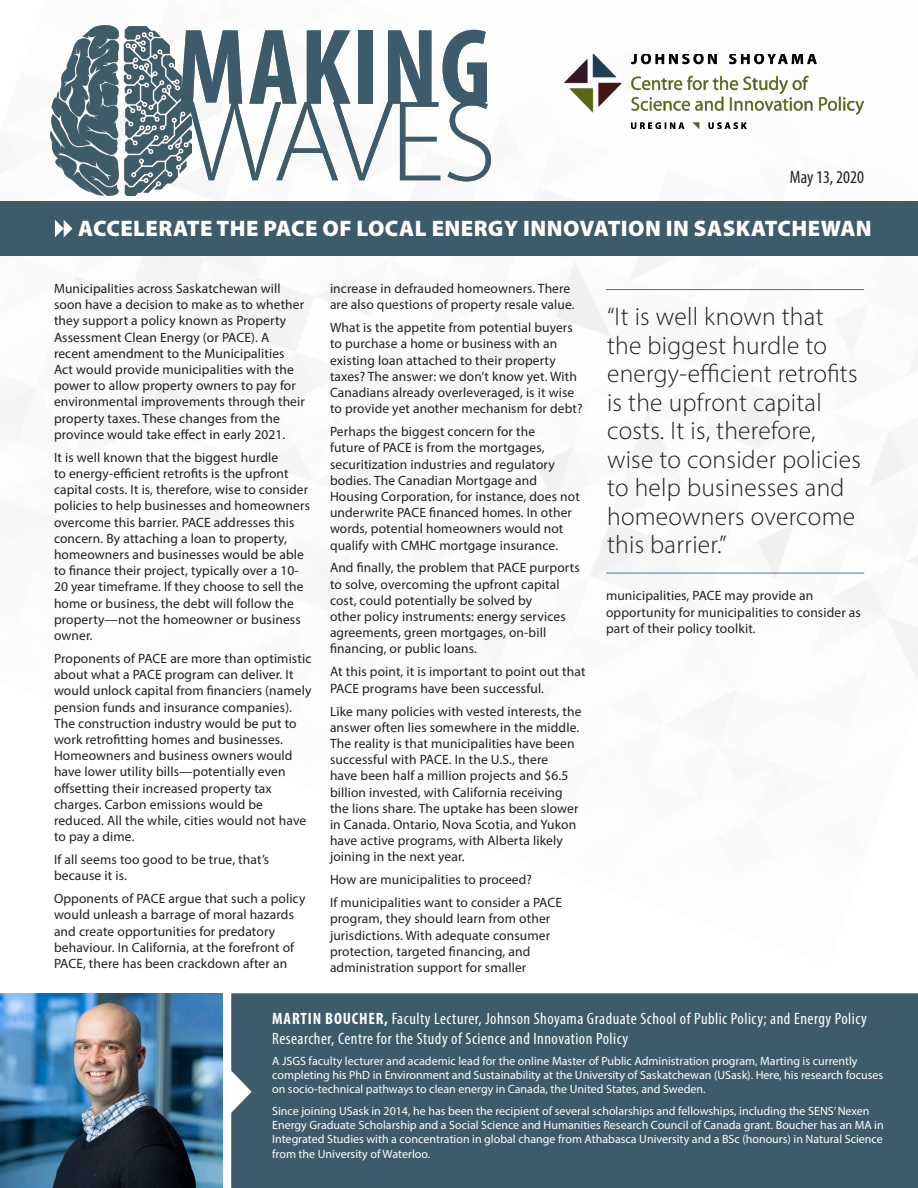
<style>
.page{position:relative;width:918px;height:1188px;background:#fff}
.page>*{position:absolute;margin:0;border:0;box-sizing:border-box;transform-origin:0 0}
.t1{font:300 115.95px "Myriad Pro";letter-spacing:-.04em;color:#3d5b6a}
.t2{font:700 condensed 108.6px "Myriad Pro";letter-spacing:.02em;color:#3d5b6a}
.t3{font:300 25.5px/28.5px "Myriad Pro";letter-spacing:.01em;color:#231f20}
.MAIN_TITLE{font:900 22.5px "Myriad Pro";letter-spacing:.02em;color:#fff}
.t4{font:condensed 18px "Myriad Pro";color:#231f20}
.t5{font:condensed 16.5px/19.8px "Myriad Pro";letter-spacing:.03em;color:#fff}
.PROGRAM_COPY{font:13.5px/16.2px "Myriad Pro";letter-spacing:.01em;color:#231f20}
.t6{font:12px/14.4px "Myriad Pro";color:#fff}
.s1{font-weight:700}
</style>
<div class="page">
<img style="left:0;top:25px;width:918px;height:681px">
<div style="left:0;top:201px;width:918px;height:55px;background:#3d5b6a"></div>
<div style="left:231px;top:993px;width:687px;height:195px;background:#3d5b6a"></div>
<img style="left:0;top:993px;width:222px;height:195px">
<svg style="left:55px;top:220px;width:17px;height:17px"></svg>
<hr style="left:606px;top:289px;width:258px;height:1px;background:#51758c">
<hr style="left:606px;top:573px;width:258px;height:1px;background:#51758c">
<p class="t2" style="left:177px;top:0;width:316px">MAKING</p>
<p class="t1" style="left:187px;top:72px;width:311px">WAVES</p>
<p class="t4" style="left:790px;top:166px;width:76px">May 13, 2020</p>
<p class="MAIN_TITLE" style="left:78px;top:213px;width:795px">ACCELERATE THE PACE OF LOCAL ENERGY INNOVATION IN SASKATCHEWAN</p>
<p class="PROGRAM_COPY" style="left:54px;top:280px;width:252px">Municipalities across Saskatchewan will soon have a decision to make as to whether they support a policy known as Property Assessment Clean Energy (or PACE). A recent amendment to the Municipalities Act would provide municipalities with the power to allow property owners to pay for environmental improvements through their property taxes. These changes from the province would take effect in early 2021.</p>
<p class="PROGRAM_COPY" style="left:54px;top:449px;width:258px">It is well known that the biggest hurdle<br>to energy-efficient retrofits is the upfront capital costs. It is, therefore, wise to consider policies to help businesses and homeowners overcome this barrier. PACE addresses this concern. By attaching a loan to property, homeowners and businesses would be able to finance their project, typically over a 10- 20 year timeframe. If they choose to sell the home or business, the debt will follow the property—not the homeowner or business owner.</p>
<p class="PROGRAM_COPY" style="left:54px;top:650px;width:259px">Proponents of PACE are more than optimistic about what a PACE program can deliver. It would unlock capital from financiers (namely pension funds and insurance companies).<br>The construction industry would be put to work retrofitting homes and businesses.<br>Homeowners and business owners would have lower utility bills—potentially even offsetting their increased property tax charges. Carbon emissions would be reduced. All the while, cities would not have to pay a dime.</p>
<p class="PROGRAM_COPY" style="left:54px;top:851px;width:217px">If all seems too good to be true, that’s because it is.</p>
<p class="PROGRAM_COPY" style="left:54px;top:890px;width:253px">Opponents of PACE argue that such a policy would unleash a barrage of moral hazards and create opportunities for predatory behaviour. In California, at the forefront of PACE, there has been crackdown after an</p>
<p class="PROGRAM_COPY" style="left:330px;top:280px;width:246px">increase in defrauded homeowners. There are also questions of property resale value.</p>
<p class="PROGRAM_COPY" style="left:330px;top:319px;width:254px">What is the appetite from potential buyers to purchase a home or business with an existing loan attached to their property taxes? The answer: we don’t know yet. With Canadians already overleveraged, is it wise to provide yet another mechanism for debt?</p>
<p class="PROGRAM_COPY" style="left:330px;top:423px;width:251px">Perhaps the biggest concern for the<br>future of PACE is from the mortgages, securitization industries and regulatory bodies. The Canadian Mortgage and Housing Corporation, for instance, does not underwrite PACE financed homes. In other words, potential homeowners would not qualify with CMHC mortgage insurance.</p>
<p class="PROGRAM_COPY" style="left:330px;top:560px;width:251px">And finally, the problem that PACE purports to solve, overcoming the upfront capital cost, could potentially be solved by<br>other policy instruments: energy services agreements, green mortgages, on-bill financing, or public loans.</p>
<p class="PROGRAM_COPY" style="left:330px;top:664px;width:257px">At this point, it is important to point out that<br>PACE programs have been successful.</p>
<p class="PROGRAM_COPY" style="left:330px;top:703px;width:253px">Like many policies with vested interests, the answer often lies somewhere in the middle.<br>The reality is that municipalities have been successful with PACE. In the U.S., there<br>have been half a million projects and $6.5 billion invested, with California receiving the lions share. The uptake has been slower in Canada. Ontario, Nova Scotia, and Yukon have active programs, with Alberta likely joining in the next year.</p>
<p class="PROGRAM_COPY" style="left:330px;top:871px;width:204px">How are municipalities to proceed?</p>
<p class="PROGRAM_COPY" style="left:330px;top:894px;width:234px">If municipalities want to consider a PACE program, they should learn from other jurisdictions. With adequate consumer protection, targeted financing, and administration support for smaller</p>
<p class="t3" style="left:607px;top:303px;width:255px">“It is well known that the biggest hurdle to energy-efficient retrofits is the upfront capital costs. It is, therefore, wise to consider policies to help businesses and homeowners overcome this barrier.”</p>
<p class="PROGRAM_COPY" style="left:606px;top:588px;width:256px">municipalities, PACE may provide an opportunity for municipalities to consider as part of their policy toolkit.</p>
<p class="t5" style="left:272px;top:1008px;width:596px"><span class="s1">MARTIN BOUCHER,</span> Faculty Lecturer, Johnson Shoyama Graduate School of Public Policy; and Energy Policy<br>Researcher, Centre for the Study of Science and Innovation Policy</p>
<p class="t6" style="left:272px;top:1053px;width:613px">A JSGS faculty lecturer and academic lead for the online Master of Public Administration program, Marting is currently completing his PhD in Environment and Sustainability at the University of Saskatchewan (USask). Here, his research focuses on socio-technical pathways to clean energy in Canada, the United States, and Sweden.</p>
<p class="t6" style="left:272px;top:1103px;width:613px">Since joining USask in 2014, he has been the recipient of several scholarships and fellowships, including the SENS’ Nexen Energy Graduate Scholarship and a Social Science and Humanities Research Council of Canada grant. Boucher has an MA in Integrated Studies with a concentration in global change from Athabasca University and a BSc (honours) in Natural Science from the University of Waterloo.</p>
</div>
